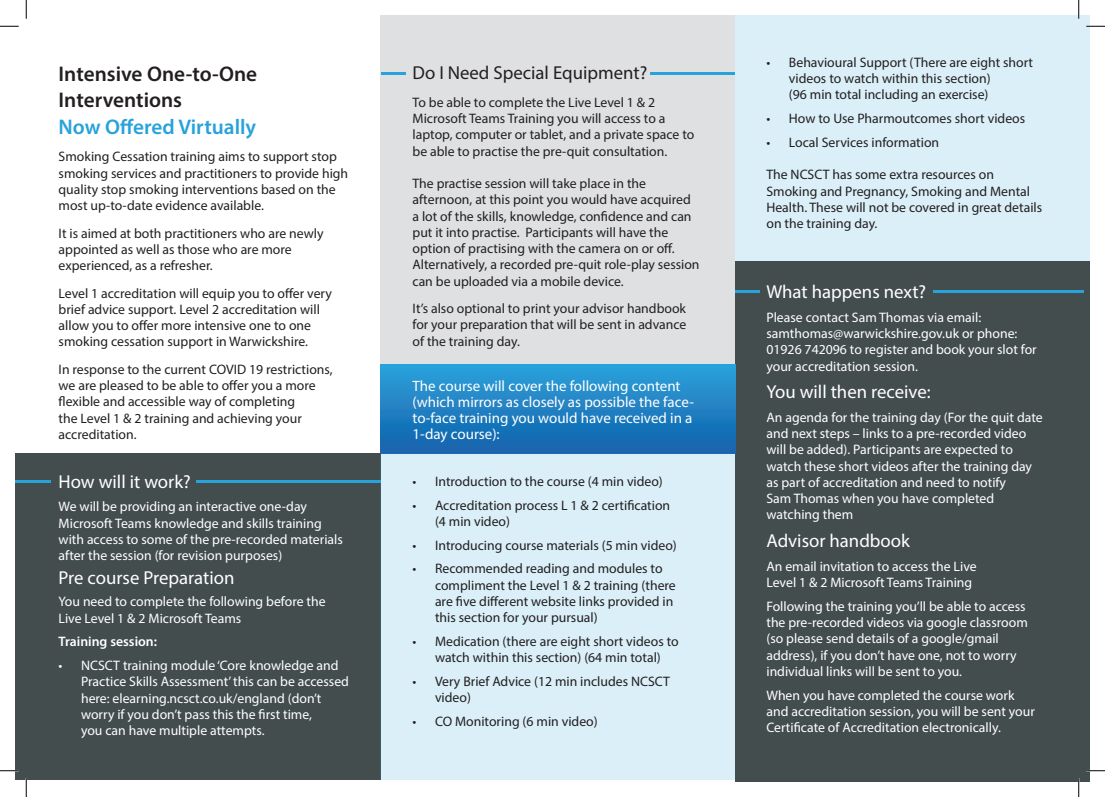
<style>
.page{position:relative;width:1105px;height:797px;background:#fff}
.page>*{position:absolute;margin:0;border:0;box-sizing:border-box;transform-origin:0 0}
.t1{font:600 21.25px/26.2px "Myriad Pro";color:#231f20}
.t2{font:600 21.25px "Myriad Pro";color:#28a2db}
.t3{font:18.75px "Myriad Pro";color:#fff}
.t4{font:18.75px "Myriad Pro";color:#231f20}
.t5{font:15px/16.2px "Myriad Pro";color:#fff}
.t6{font:13.75px/16.2px "Myriad Pro";color:#231f20}
.t7{font:13.75px/16.2px "Myriad Pro";color:#fff}
.t8{font:600 13.75px "Myriad Pro";color:#fff}
</style>
<div class="page">
<div style="left:735px;top:261px;width:354px;height:520px;background:#444d4e"></div>
<div style="left:735px;top:16px;width:354px;height:245px;background:#daeff8"></div>
<div style="left:381px;top:16px;width:354px;height:351px;background:#dfe0e1"></div>
<div style="left:381px;top:365px;width:354px;height:88px;background:linear-gradient(to bottom,#2ca1db,#1462ac)"></div>
<div style="left:16px;top:453px;width:365px;height:326px;background:#444d4e"></div>
<hr style="left:196px;top:480px;width:185px;height:3px;background:#28a2db">
<hr style="left:16px;top:480px;width:35px;height:3px;background:#28a2db">
<div style="left:381px;top:453px;width:354px;height:326px;background:#daeff8"></div>
<hr style="left:933px;top:290px;width:151px;height:3px;background:#28a2db">
<hr style="left:735px;top:290px;width:25px;height:3px;background:#28a2db">
<hr style="left:650px;top:72px;width:85px;height:3px;background:#28a2db">
<hr style="left:381px;top:72px;width:24px;height:3px;background:#28a2db">
<svg style="left:0;top:25px;width:19px;height:2px"></svg>
<svg style="left:1086px;top:25px;width:19px;height:2px"></svg>
<svg style="left:0;top:770px;width:19px;height:1px"></svg>
<svg style="left:1086px;top:770px;width:19px;height:1px"></svg>
<svg style="left:25px;top:0;width:2px;height:19px"></svg>
<svg style="left:25px;top:778px;width:2px;height:19px"></svg>
<svg style="left:1078px;top:0;width:1px;height:19px"></svg>
<svg style="left:1078px;top:778px;width:1px;height:19px"></svg>
<h1 class="t1" style="left:59px;top:60px;width:200px">Intensive One-to-One<br>Interventions</h1>
<h1 class="t2" style="left:59px;top:113px;width:199px">Now Offered Virtually</h1>
<p class="t6" style="left:59px;top:148px;width:291px">Smoking Cessation training aims to support stop smoking services and practitioners to provide high quality stop smoking interventions based on the most up-to-date evidence available.</p>
<p class="t6" style="left:59px;top:224px;width:266px">It is aimed at both practitioners who are newly appointed as well as those who are more experienced, as a refresher.</p>
<p class="t6" style="left:59px;top:284px;width:275px">Level 1 accreditation will equip you to offer very brief advice support. Level 2 accreditation will allow you to offer more intensive one to one smoking cessation support in Warwickshire.</p>
<p class="t6" style="left:59px;top:361px;width:276px">In response to the current COVID 19 restrictions, we are pleased to be able to offer you a more flexible and accessible way of completing<br>the Level 1 &amp; 2 training and achieving your accreditation.</p>
<h2 class="t3" style="left:59px;top:470px;width:134px">How will it work?</h2>
<p class="t7" style="left:59px;top:498px;width:286px">We will be providing an interactive one-day Microsoft Teams knowledge and skills training with access to some of the pre-recorded materials after the session (for revision purposes)</p>
<h2 class="t3" style="left:59px;top:566px;width:177px">Pre course Preparation</h2>
<p class="t7" style="left:59px;top:593px;width:268px">You need to complete the following before the<br>Live Level 1 &amp; 2 Microsoft Teams</p>
<p class="t8" style="left:59px;top:633px;width:100px">Training session:</p>
<p class="t7" style="left:81px;top:657px;width:269px;text-indent:-22px">• NCSCT training module ‘Core knowledge and Practice Skills Assessment’ this can be accessed here: elearning.ncsct.co.uk/england (don’t worry if you don’t pass this the first time,<br>you can have multiple attempts.</p>
<h2 class="t4" style="left:412px;top:61px;width:236px">Do I Need Special Equipment?</h2>
<p class="t6" style="left:412px;top:94px;width:283px">To be able to complete the Live Level 1 &amp; 2<br>Microsoft Teams Training you will access to a laptop, computer or tablet, and a private space to be able to practise the pre-quit consultation.</p>
<p class="t6" style="left:412px;top:175px;width:289px">The practise session will take place in the afternoon, at this point you would have acquired a lot of the skills, knowledge, confidence and can put it into practise. Participants will have the option of practising with the camera on or off.<br>Alternatively, a recorded pre-quit role-play session can be uploaded via a mobile device.</p>
<p class="t6" style="left:412px;top:300px;width:275px;text-align:justify">It’s also optional to print your advisor handbook for your preparation that will be sent in advance of the training day.</p>
<p class="t5" style="left:412px;top:377px;width:283px">The course will cover the following content (which mirrors as closely as possible the face&shy;to-face training you would have received in a 1-day course):</p>
<p class="t6" style="left:412px;top:473px;width:252px">• Introduction to the course (4 min video)</p>
<p class="t6" style="left:435px;top:496px;width:237px;text-indent:-22px">• Accreditation process L 1 &amp; 2 certification (4 min video)</p>
<p class="t6" style="left:412px;top:536px;width:266px">• Introducing course materials (5 min video)</p>
<p class="t6" style="left:435px;top:560px;width:242px;text-indent:-22px">• Recommended reading and modules to compliment the Level 1 &amp; 2 training (there are five different website links provided in this section for your pursual)</p>
<p class="t6" style="left:412px;top:633px;width:268px;text-align:center">• Medication (there are eight short videos to watch within this section) (64 min total)</p>
<p class="t6" style="left:435px;top:673px;width:237px;text-indent:-22px">• Very Brief Advice (12 min includes NCSCT video)</p>
<p class="t6" style="left:412px;top:713px;width:187px">• CO Monitoring (6 min video)</p>
<p class="t6" style="left:789px;top:54px;width:246px;text-indent:-22px">• Behavioural Support (There are eight short videos to watch within this section)<br>(96 min total including an exercise)</p>
<p class="t6" style="left:766px;top:110px;width:260px">• How to Use Pharmoutcomes short videos</p>
<p class="t6" style="left:766px;top:134px;width:174px">• Local Services information</p>
<p class="t6" style="left:766px;top:166px;width:277px">The NCSCT has some extra resources on Smoking and Pregnancy, Smoking and Mental Health. These will not be covered in great details on the training day.</p>
<h2 class="t3" style="left:766px;top:280px;width:161px">What happens next?</h2>
<p class="t7" style="left:766px;top:309px;width:272px">Please contact Sam Thomas via email: samthomas@warwickshire.gov.uk or phone:<br>01926 742096 to register and book your slot for your accreditation session.</p>
<h2 class="t3" style="left:766px;top:380px;width:166px">You will then receive:</h2>
<p class="t7" style="left:766px;top:409px;width:278px">An agenda for the training day (For the quit date and next steps – links to a pre-recorded video will be added). Participants are expected to watch these short videos after the training day as part of accreditation and need to notify<br>Sam Thomas when you have completed watching them</p>
<h2 class="t3" style="left:766px;top:529px;width:145px">Advisor handbook</h2>
<p class="t7" style="left:766px;top:557px;width:212px">An email invitation to access the Live<br>Level 1 &amp; 2 Microsoft Teams Training</p>
<p class="t7" style="left:766px;top:597px;width:263px">Following the training you’ll be able to access the pre-recorded videos via google classroom (so please send details of a google/gmail address), if you don’t have one, not to worry individual links will be sent to you.</p>
<p class="t7" style="left:766px;top:686px;width:270px">When you have completed the course work and accreditation session, you will be sent your<br>Certificate of Accreditation electronically.</p>
</div>
